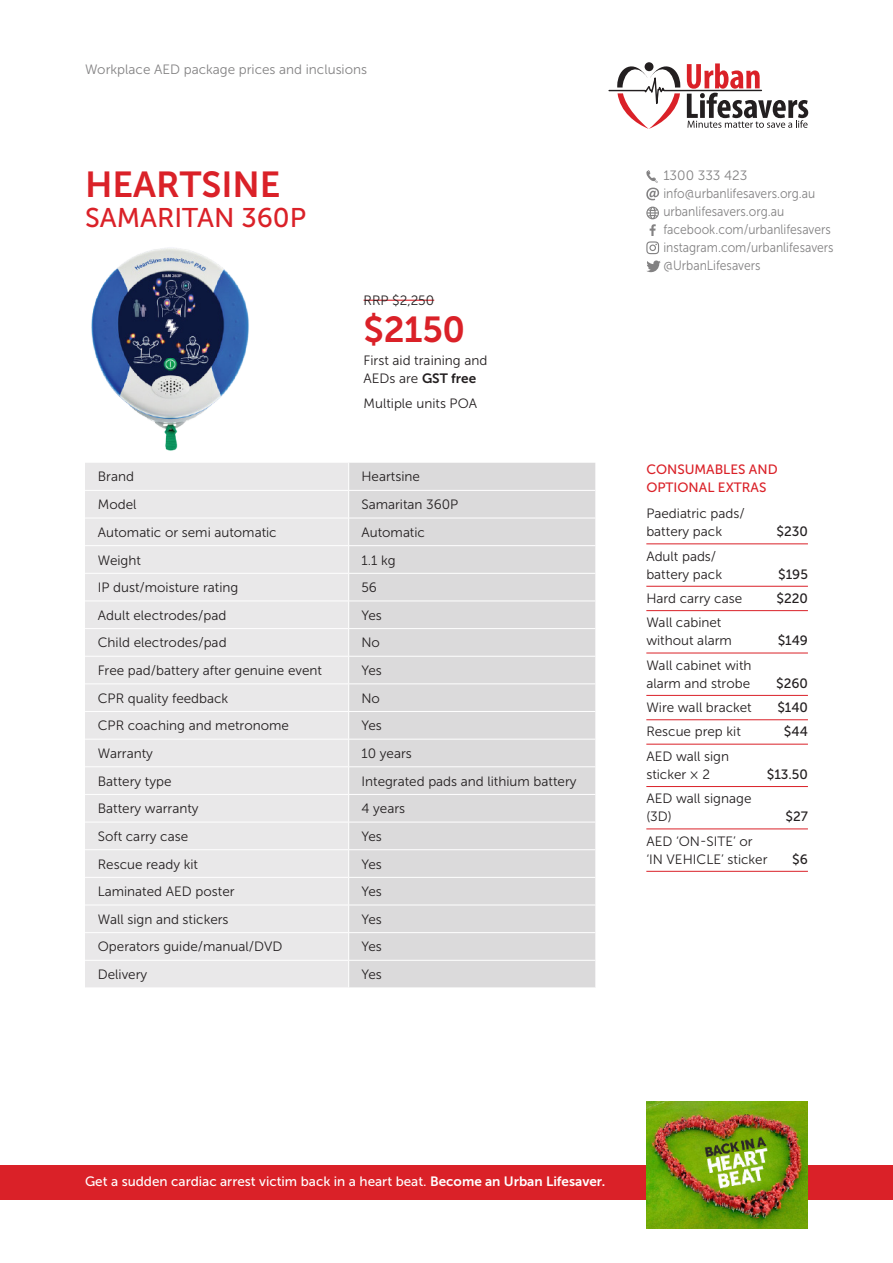
<style>
.page{position:relative;width:893px;height:1263px;background:#fff}
.page>*{position:absolute;margin:0;border:0;box-sizing:border-box;transform-origin:0 0}
.t1{font:36px "Museo Sans 700";color:#da2128}
.t2{font:27px "Museo Sans 500";color:#da2128}
.t3{font:13.5px/18px "Museo Sans 300";color:#231f20}
.t4{font:13.5px/18px "Museo Sans 300";color:#838283}
.t5{font:13.5px "Museo Sans 500";color:#fff}
.t6{font:13.5px "Museo Sans 500";color:#231f20}
.t7{font:13.5px/18px "Museo Sans 500";color:#da2128}
.s1{font-family:"Museo Sans 700"}
</style>
<div class="page">
<div style="left:0;top:1165px;width:893px;height:34px;background:#da2128"></div>
<img style="left:646px;top:1101px;width:162px;height:128px">
<svg style="left:646px;top:170px;width:13px;height:30px"></svg>
<svg style="left:646px;top:207px;width:13px;height:47px"></svg>
<svg style="left:647px;top:260px;width:14px;height:12px"></svg>
<svg style="left:608px;top:62px;width:200px;height:67px"></svg>
<hr style="left:646px;top:544px;width:162px;height:1px;background:#da2128">
<hr style="left:646px;top:586px;width:162px;height:1px;background:#da2128">
<hr style="left:646px;top:610px;width:162px;height:1px;background:#da2128">
<hr style="left:646px;top:653px;width:162px;height:1px;background:#da2128">
<hr style="left:646px;top:695px;width:162px;height:1px;background:#da2128">
<hr style="left:646px;top:719px;width:162px;height:1px;background:#da2128">
<hr style="left:646px;top:744px;width:162px;height:1px;background:#da2128">
<hr style="left:646px;top:786px;width:162px;height:1px;background:#da2128">
<hr style="left:646px;top:829px;width:162px;height:1px;background:#da2128">
<hr style="left:646px;top:871px;width:162px;height:1px;background:#da2128">
<div style="left:85px;top:463px;width:263px;height:524px;background:#e9e8e9"></div>
<div style="left:349px;top:463px;width:246px;height:524px;background:#dbdadb"></div>
<hr style="left:85px;top:490px;width:264px;height:1px;background:#fff">
<hr style="left:349px;top:490px;width:246px;height:1px;background:#fff">
<hr style="left:85px;top:518px;width:264px;height:1px;background:#fff">
<hr style="left:349px;top:518px;width:246px;height:1px;background:#fff">
<hr style="left:85px;top:545px;width:264px;height:1px;background:#fff">
<hr style="left:349px;top:545px;width:246px;height:1px;background:#fff">
<hr style="left:85px;top:573px;width:264px;height:1px;background:#fff">
<hr style="left:349px;top:573px;width:246px;height:1px;background:#fff">
<hr style="left:85px;top:600px;width:264px;height:1px;background:#fff">
<hr style="left:349px;top:600px;width:246px;height:1px;background:#fff">
<hr style="left:85px;top:628px;width:264px;height:1px;background:#fff">
<hr style="left:349px;top:628px;width:246px;height:1px;background:#fff">
<hr style="left:85px;top:656px;width:264px;height:1px;background:#fff">
<hr style="left:349px;top:656px;width:246px;height:1px;background:#fff">
<hr style="left:85px;top:683px;width:264px;height:1px;background:#fff">
<hr style="left:349px;top:683px;width:246px;height:1px;background:#fff">
<hr style="left:85px;top:711px;width:264px;height:1px;background:#fff">
<hr style="left:349px;top:711px;width:246px;height:1px;background:#fff">
<hr style="left:85px;top:739px;width:264px;height:1px;background:#fff">
<hr style="left:349px;top:739px;width:246px;height:1px;background:#fff">
<hr style="left:85px;top:766px;width:264px;height:1px;background:#fff">
<hr style="left:349px;top:766px;width:246px;height:1px;background:#fff">
<hr style="left:85px;top:794px;width:264px;height:1px;background:#fff">
<hr style="left:349px;top:794px;width:246px;height:1px;background:#fff">
<hr style="left:85px;top:822px;width:264px;height:1px;background:#fff">
<hr style="left:349px;top:822px;width:246px;height:1px;background:#fff">
<hr style="left:85px;top:849px;width:264px;height:1px;background:#fff">
<hr style="left:349px;top:849px;width:246px;height:1px;background:#fff">
<hr style="left:85px;top:877px;width:264px;height:1px;background:#fff">
<hr style="left:349px;top:877px;width:246px;height:1px;background:#fff">
<hr style="left:85px;top:905px;width:264px;height:1px;background:#fff">
<hr style="left:349px;top:905px;width:246px;height:1px;background:#fff">
<hr style="left:85px;top:932px;width:264px;height:1px;background:#fff">
<hr style="left:349px;top:932px;width:246px;height:1px;background:#fff">
<hr style="left:85px;top:960px;width:264px;height:1px;background:#fff">
<hr style="left:349px;top:960px;width:246px;height:1px;background:#fff">
<img style="left:91px;top:248px;width:158px;height:203px">
<hr style="left:364px;top:300px;width:70px;height:1px;background:#da2128">
<p class="t4" style="left:85px;top:60px;width:284px">Workplace AED package prices and inclusions</p>
<h1 class="t1" style="left:85px;top:165px;width:197px">HEARTSINE</h1>
<h2 class="t2" style="left:85px;top:203px;width:223px">SAMARITAN 360P</h2>
<p class="t3" style="left:364px;top:291px;width:72px">RRP $2,250</p>
<h1 class="t1" style="left:364px;top:310px;width:103px">$2150</h1>
<p class="t3" style="left:364px;top:351px;width:125px">First aid training and<br>AEDs are <span class="s1">GST free</span></p>
<p class="t3" style="left:364px;top:394px;width:115px">Multiple units POA</p>
<p class="t3" style="left:98px;top:468px;width:38px">Brand</p>
<p class="t3" style="left:361px;top:468px;width:60px">Heartsine</p>
<p class="t3" style="left:98px;top:496px;width:40px">Model</p>
<p class="t3" style="left:361px;top:496px;width:98px">Samaritan 360P</p>
<p class="t3" style="left:98px;top:523px;width:180px">Automatic or semi automatic</p>
<p class="t3" style="left:361px;top:523px;width:65px">Automatic</p>
<p class="t3" style="left:98px;top:551px;width:45px">Weight</p>
<p class="t3" style="left:361px;top:551px;width:36px">1.1 kg</p>
<p class="t3" style="left:98px;top:579px;width:142px">IP dust/moisture rating</p>
<p class="t3" style="left:361px;top:579px;width:17px">56</p>
<p class="t3" style="left:98px;top:606px;width:130px">Adult electrodes/pad</p>
<p class="t3" style="left:361px;top:606px;width:22px">Yes</p>
<p class="t3" style="left:98px;top:634px;width:130px">Child electrodes/pad</p>
<p class="t3" style="left:361px;top:634px;width:20px">No</p>
<p class="t3" style="left:98px;top:661px;width:226px">Free pad/battery after genuine event</p>
<p class="t3" style="left:361px;top:661px;width:22px">Yes</p>
<p class="t3" style="left:98px;top:689px;width:132px">CPR quality feedback</p>
<p class="t3" style="left:361px;top:689px;width:20px">No</p>
<p class="t3" style="left:98px;top:717px;width:193px">CPR coaching and metronome</p>
<p class="t3" style="left:361px;top:717px;width:22px">Yes</p>
<p class="t3" style="left:98px;top:744px;width:57px">Warranty</p>
<p class="t3" style="left:361px;top:744px;width:52px">10 years</p>
<p class="t3" style="left:98px;top:772px;width:75px">Battery type</p>
<p class="t3" style="left:361px;top:772px;width:217px">Integrated pads and lithium battery</p>
<p class="t3" style="left:98px;top:800px;width:102px">Battery warranty</p>
<p class="t3" style="left:361px;top:800px;width:45px">4 years</p>
<p class="t3" style="left:98px;top:827px;width:92px">Soft carry case</p>
<p class="t3" style="left:361px;top:827px;width:22px">Yes</p>
<p class="t3" style="left:98px;top:855px;width:102px">Rescue ready kit</p>
<p class="t3" style="left:361px;top:855px;width:22px">Yes</p>
<p class="t3" style="left:98px;top:883px;width:138px">Laminated AED poster</p>
<p class="t3" style="left:361px;top:883px;width:22px">Yes</p>
<p class="t3" style="left:98px;top:910px;width:132px">Wall sign and stickers</p>
<p class="t3" style="left:361px;top:910px;width:22px">Yes</p>
<p class="t3" style="left:98px;top:938px;width:186px">Operators guide/manual/DVD</p>
<p class="t3" style="left:361px;top:938px;width:22px">Yes</p>
<p class="t3" style="left:98px;top:965px;width:51px">Delivery</p>
<p class="t3" style="left:361px;top:965px;width:22px">Yes</p>
<p class="t4" style="left:663px;top:167px;width:172px">1300 333 423 info@urbanlifesavers.org.au urbanlifesavers.org.au facebook.com/urbanlifesavers instagram.com/urbanlifesavers @UrbanLifesavers</p>
<p class="t7" style="left:646px;top:460px;width:133px">CONSUMABLES AND<br>OPTIONAL EXTRAS</p>
<p class="t3" style="left:646px;top:505px;width:100px">Paediatric pads/ battery pack</p>
<p class="t6" style="left:776px;top:524px;width:33px">$230</p>
<p class="t3" style="left:646px;top:547px;width:77px">Adult pads/ battery pack</p>
<p class="t6" style="left:778px;top:566px;width:31px">$195</p>
<p class="t3" style="left:646px;top:589px;width:97px">Hard carry case</p>
<p class="t6" style="left:776px;top:591px;width:33px">$220</p>
<p class="t3" style="left:646px;top:614px;width:87px">Wall cabinet without alarm</p>
<p class="t6" style="left:778px;top:633px;width:32px">$149</p>
<p class="t3" style="left:646px;top:656px;width:107px">Wall cabinet with alarm and strobe</p>
<p class="t6" style="left:776px;top:676px;width:33px">$260</p>
<p class="t3" style="left:646px;top:698px;width:107px">Wire wall bracket</p>
<p class="t6" style="left:777px;top:700px;width:32px">$140</p>
<p class="t3" style="left:646px;top:723px;width:96px">Rescue prep kit</p>
<p class="t6" style="left:784px;top:724px;width:26px">$44</p>
<p class="t3" style="left:646px;top:747px;width:84px">AED wall sign sticker × 2</p>
<p class="t6" style="left:767px;top:767px;width:43px">$13.50</p>
<p class="t3" style="left:646px;top:790px;width:107px">AED wall signage (3D)</p>
<p class="t3" style="left:646px;top:832px;width:123px">AED ‘ON-SITE’ or ‘IN VEHICLE’ sticker</p>
<p class="t6" style="left:785px;top:809px;width:24px">$27</p>
<p class="t6" style="left:792px;top:851px;width:17px">$6</p>
<p class="t5" style="left:85px;top:1174px;width:522px">Get a sudden cardiac arrest victim back in a heart beat. <span class="s1">Become an Urban Lifesaver.</span></p>
</div>
